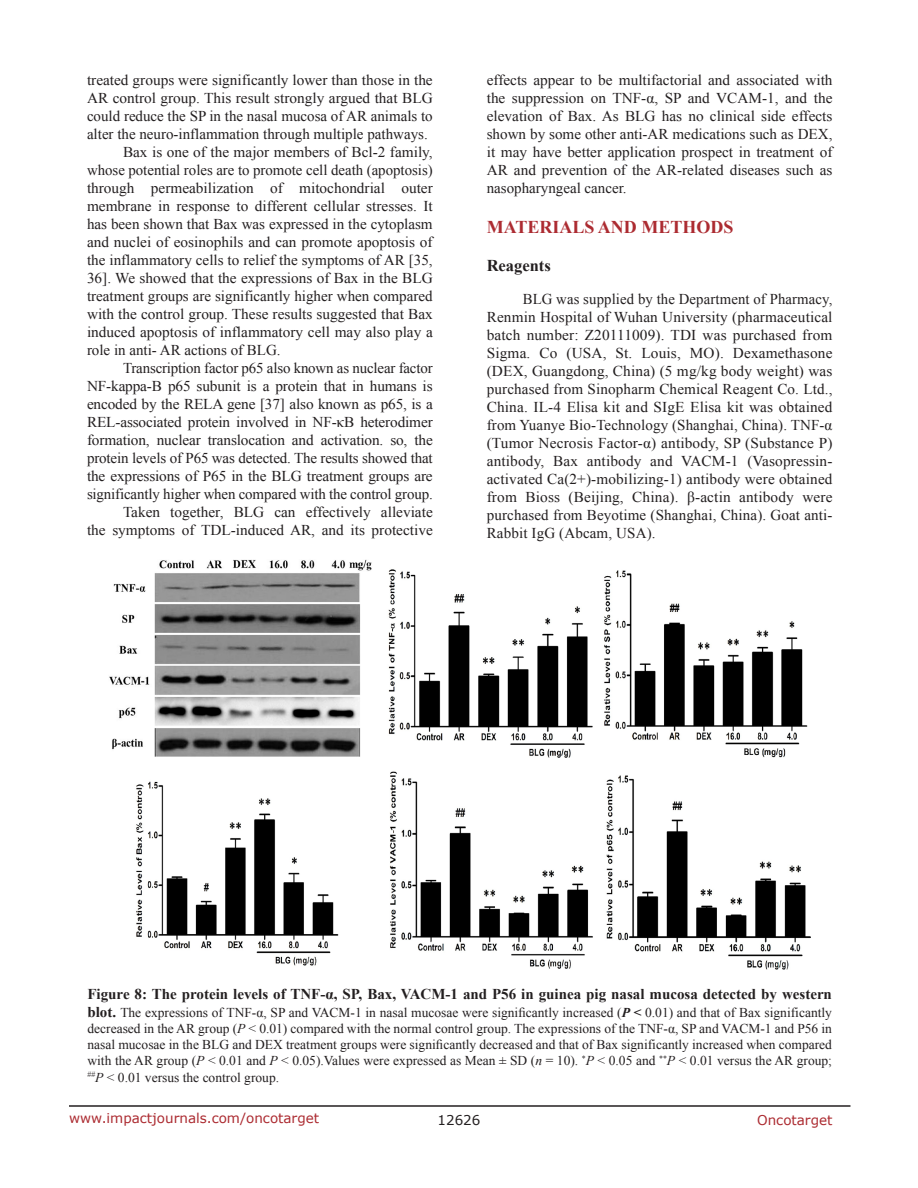
<style>
.page{position:relative;width:918px;height:1188px;background:#fff}
.page>*{position:absolute;margin:0;border:0;box-sizing:border-box;transform-origin:0 0}
.Heading{font:700 18px "Times New Roman";color:#ac2b31}
.SubHeading{font:700 16.5px "Times New Roman";color:#231f20}
.BodyText{font:15px/18px "Times New Roman";color:#231f20;text-align:justify}
.FigureText{font:700 15px "Times New Roman";color:#231f20}
.FigureText-2{font:13.5px/16.2px "Times New Roman";color:#231f20;text-align:justify}
.t1{font:13.5px "Verdana";color:#ac2b31}
.t2{font:13.5px "Verdana";color:#231f20}
.s1{font-weight:700;font-size:15px}
.s2{font-weight:700;font-style:italic}
.s3{font-weight:700}
.s4{font-style:italic}
</style>
<div class="page">
<hr style="left:69px;top:1105px;width:781px;height:2px;background:#231f20">
<img style="left:109px;top:559px;width:701px;height:411px">
<p class="BodyText" style="left:87px;top:71px;width:347px">treated groups were significantly lower than those in the AR control group. This result strongly argued that BLG could reduce the SP in the nasal mucosa of AR animals to alter the neuro-inflammation through multiple pathways.</p>
<p class="BodyText" style="left:87px;top:143px;width:347px;text-indent:36px">Bax is one of the major members of Bcl-2 family, whose potential roles are to promote cell death (apoptosis) through permeabilization of mitochondrial outer membrane in response to different cellular stresses. It has been shown that Bax was expressed in the cytoplasm and nuclei of eosinophils and can promote apoptosis of the inflammatory cells to relief the symptoms of AR [35, 36]. We showed that the expressions of Bax in the BLG treatment groups are significantly higher when compared with the control group. These results suggested that Bax induced apoptosis of inflammatory cell may also play a role in anti- AR actions of BLG.</p>
<p class="BodyText" style="left:87px;top:359px;width:347px;text-indent:36px">Transcription factor p65 also known as nuclear factor NF-kappa-B p65 subunit is a protein that in humans is encoded by the RELA gene [37] also known as p65, is a REL-associated protein involved in NF-κB heterodimer formation, nuclear translocation and activation. so, the protein levels of P65 was detected. The results showed that the expressions of P65 in the BLG treatment groups are significantly higher when compared with the control group.</p>
<p class="BodyText" style="left:87px;top:503px;width:347px;text-align:right">Taken together, BLG can effectively alleviate<br>the symptoms of TDL-induced AR, and its protective</p>
<p class="BodyText" style="left:487px;top:71px;width:347px">effects appear to be multifactorial and associated with the suppression on TNF-α, SP and VCAM-1, and the elevation of Bax. As BLG has no clinical side effects shown by some other anti-AR medications such as DEX, it may have better application prospect in treatment of AR and prevention of the AR-related diseases such as nasopharyngeal cancer.</p>
<p class="Heading" style="left:487px;top:215px;width:248px">MATERIALS AND METHODS</p>
<p class="SubHeading" style="left:487px;top:254px;width:66px">Reagents</p>
<p class="BodyText" style="left:487px;top:290px;width:347px;text-indent:36px">BLG was supplied by the Department of Pharmacy, Renmin Hospital of Wuhan University (pharmaceutical batch number: Z20111009). TDI was purchased from Sigma. Co (USA, St. Louis, MO). Dexamethasone (DEX, Guangdong, China) (5 mg/kg body weight) was purchased from Sinopharm Chemical Reagent Co. Ltd., China. IL-4 Elisa kit and SIgE Elisa kit was obtained from Yuanye Bio-Technology (Shanghai, China). TNF-α (Tumor Necrosis Factor-α) antibody, SP (Substance P) antibody, Bax antibody and VACM-1 (Vasopressin&shy;activated Ca(2+)-mobilizing-1) antibody were obtained from Bioss (Beijing, China). β-actin antibody were purchased from Beyotime (Shanghai, China). Goat anti-Rabbit IgG (Abcam, USA).</p>
<p class="FigureText" style="left:87px;top:983px;width:746px">Figure 8: The protein levels of TNF-α, SP, Bax, VACM-1 and P56 in guinea pig nasal mucosa detected by western</p>
<p class="FigureText-2" style="left:87px;top:1004px;width:746px"><span class="s1">blot.</span> The expressions of TNF-α, SP and VACM-1 in nasal mucosae were significantly increased (<span class="s2">P</span> <span class="s3">&lt;</span> 0.01) and that of Bax significantly decreased in the AR group (<span class="s4">P</span> &lt; 0.01) compared with the normal control group. The expressions of the TNF-α, SP and VACM-1 and P56 in nasal mucosae in the BLG and DEX treatment groups were significantly decreased and that of Bax significantly increased when compared with the AR group (<span class="s4">P</span> &lt; 0.01 and <span class="s4">P</span> &lt; 0.05).Values were expressed as Mean ± SD (<span class="s4">n</span> = 10). <sup>*</sup><span class="s4">P</span> &lt; 0.05 and <sup>**</sup><span class="s4">P</span> &lt; 0.01 versus the AR group; <sup>##</sup><span class="s4">P</span> &lt; 0.01 versus the control group.</p>
<p class="t1" style="left:69px;top:1109px;width:252px">www.impactjournals.com/oncotarget</p>
<p class="t2" style="left:438px;top:1111px;width:44px">12626</p>
<p class="t1" style="left:757px;top:1111px;width:77px">Oncotarget</p>
</div>
